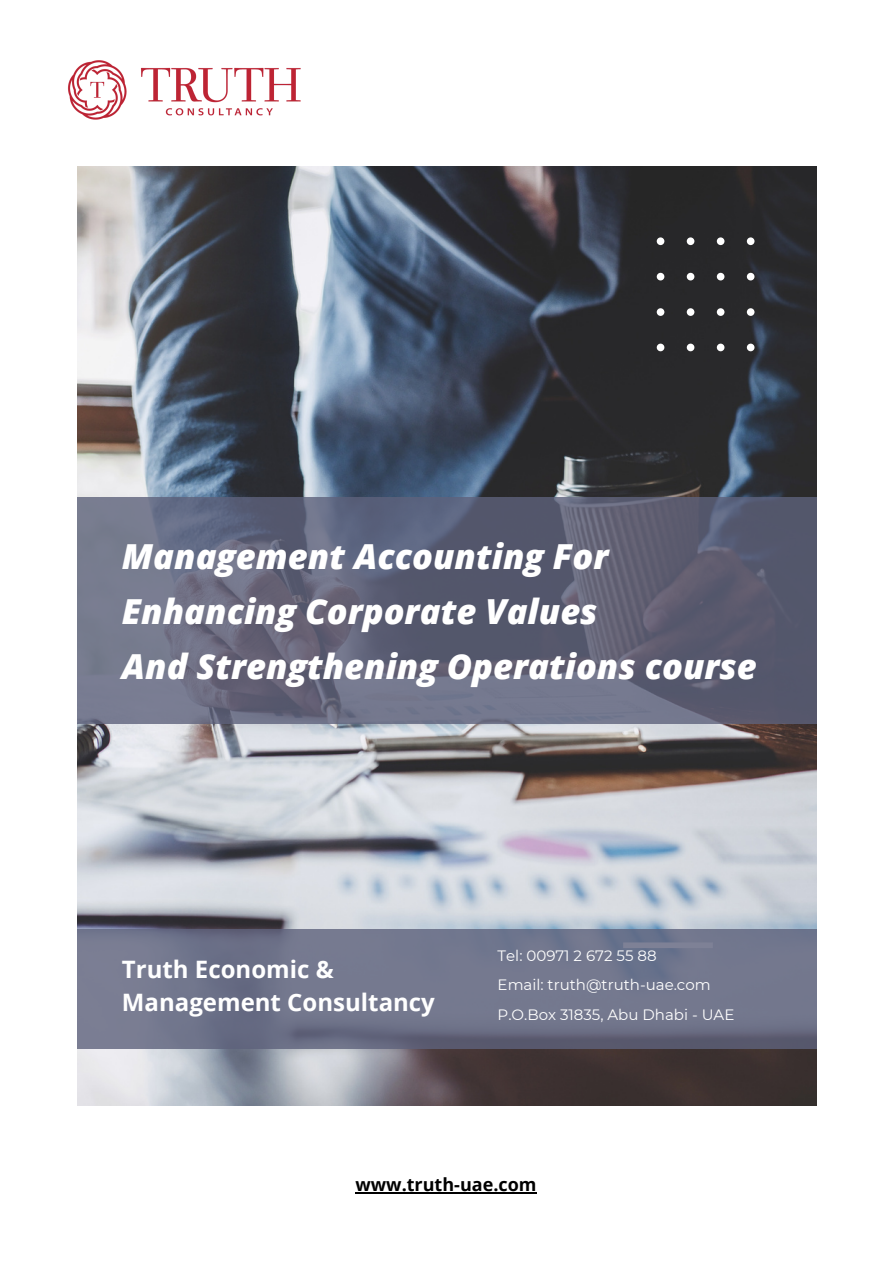
<style>
.page{position:relative;width:893px;height:1264px;background:#fff}
.page>*{position:absolute;margin:0;border:0;box-sizing:border-box;transform-origin:0 0}
.t1{font:italic 800 34.5px "Open Sans";color:#fff}
.t2{font:700 24px/32.7px "Open Sans";color:#fff}
.t3{font:700 18px "Open Sans";color:#000}
.t4{font:15px "Montserrat";color:#fff}
</style>
<div class="page">
<img style="left:77px;top:167px;width:739px;height:938px">
<svg style="left:656px;top:237px;width:98px;height:114px;background:#353537"></svg>
<img style="left:68px;top:60px;width:233px;height:60px">
<svg style="left:77px;top:497px;width:739px;height:227px;background:#62657a"></svg>
<hr style="left:355px;top:1192px;width:181px;height:1px;background:#000">
<svg style="left:77px;top:929px;width:739px;height:120px;background:#6f738a"></svg>
<p class="t1" style="left:122px;top:532px;width:488px">Management Accounting For</p>
<p class="t1" style="left:122px;top:587px;width:477px">Enhancing Corporate Values</p>
<p class="t1" style="left:122px;top:642px;width:636px">And Strengthening Operations course</p>
<p class="t2" style="left:122px;top:952px;width:314px">Truth Economic &amp;<br>Management Consultancy</p>
<p class="t4" style="left:497px;top:946px;width:160px">Tel: 00971 2 672 55 88</p>
<p class="t4" style="left:497px;top:975px;width:214px">Email: truth@truth-uae.com</p>
<p class="t4" style="left:497px;top:1005px;width:238px">P.O.Box 31835, Abu Dhabi - UAE</p>
<p class="t3" style="left:355px;top:1172px;width:183px">www.truth-uae.com</p>
</div>
